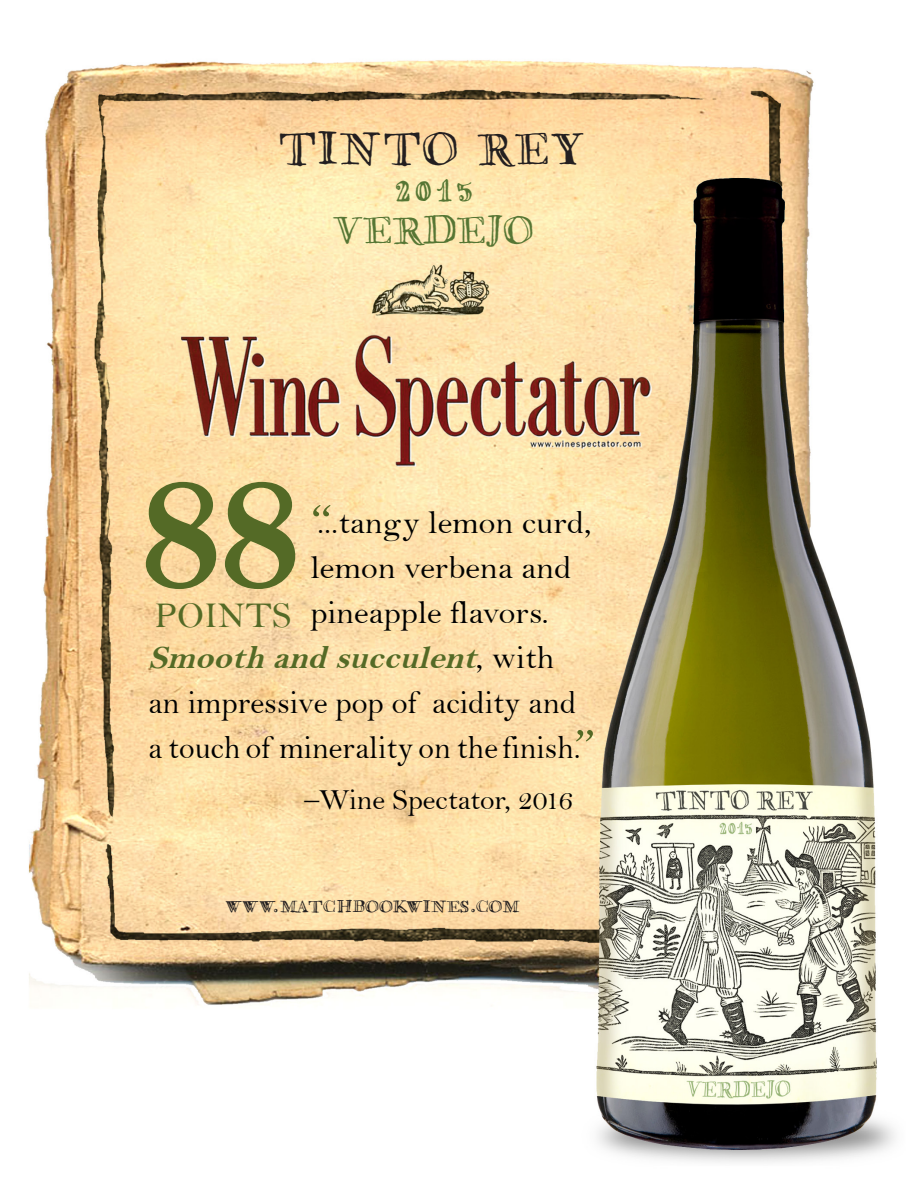
<style>
.page{position:relative;width:918px;height:1188px;background:#fff}
.page>*{position:absolute;margin:0;border:0;box-sizing:border-box;transform-origin:0 0}
.t1{font:192.75px "Bell MT Bold";color:#546a26;scale:.91 1}
.t2{font:41.7px "Saltpetre";letter-spacing:.04em;color:#231f20;scale:.93 1}
.t3{font:36.6px "Bell";color:#546a26}
.t4{font:35.25px "Saltpetre";color:#567634;scale:.93 1}
.t5{font:33.75px "Saltpetre";color:#567634;scale:.93 1}
.t6{font:32.7px/45px "Bell";color:#000;scale:1.04 1}
.t7{font:32.7px/45px "Bell";color:#000}
.t8{font:29.25px "Bell";color:#000}
.t9{font:15px "Saltpetre";color:#231f20}
.s1{font-size:59.4px;color:#546a26}
.s2{font-family:"Bell MT Bold";font-style:italic;color:#546a26}
</style>
<div class="page">
<img style="left:28px;top:60px;width:867px;height:1102px">
<p class="t2" style="left:279px;top:125px;width:330px">TINTO REY</p>
<p class="t5" style="left:393px;top:170px;width:89px">2015</p>
<p class="t4" style="left:332px;top:210px;width:218px">VERDEJO</p>
<p class="t1" style="left:135px;top:411px;width:191px">88</p>
<p class="t3" style="left:154px;top:593px;width:138px">POINTS</p>
<p class="t7" style="left:310px;top:500px;width:283px"><span class="s1">“</span>...tangy lemon curd, lemon verbena and</p>
<p class="t6" style="left:310px;top:590px;width:231px">pineapple flavors.</p>
<p class="t6" style="left:148px;top:635px;width:431px"><span class="s2">Smoothandsucculent</span>, w i t h<br>an impressive pop of acidity and a touch of minerality on the finish.<span class="s1">”</span></p>
<p class="t8" style="left:304px;top:782px;width:270px">–Wine Spectator, 2016</p>
<p class="t9" style="left:225px;top:898px;width:296px">WWW. MATCHBOOKWINES.COM</p>
</div>
